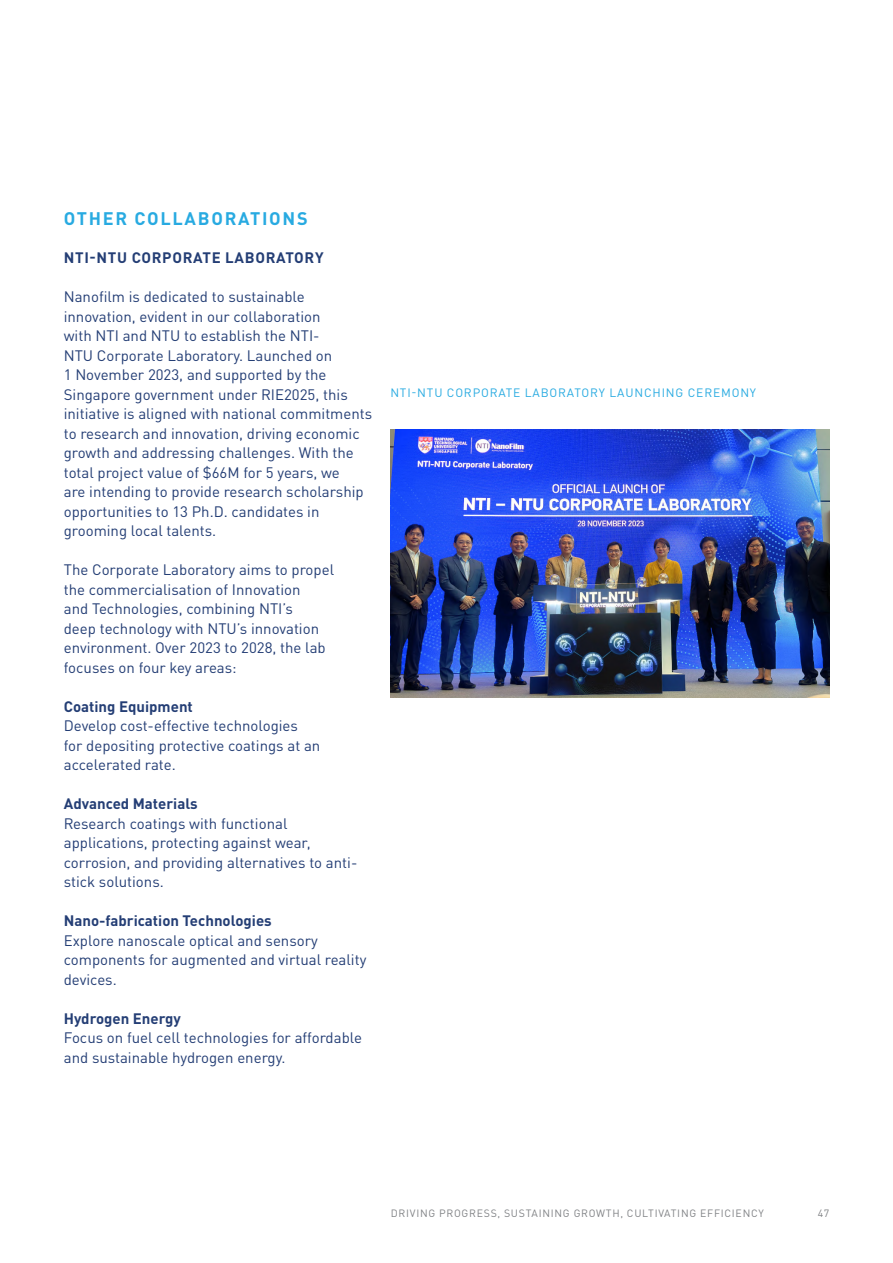
<style>
.page{position:relative;width:893px;height:1263px;background:#fff}
.page>*{position:absolute;margin:0;border:0;box-sizing:border-box;transform-origin:0 0}
.t1{font:700 18px "DIN Pro";letter-spacing:.095em;color:#28aae1}
.t2{font:15px/19.5px "DIN Pro";color:#243e75}
.t3{font:700 15px "DIN Pro";color:#243e75}
.t4{font:700 15px "DIN Pro";letter-spacing:.045em;color:#243e75}
.t5{font:12px "DIN Pro";letter-spacing:.07em;color:#28aae1}
.t6{font:10.5px "DIN Pro";letter-spacing:.07em;color:#808285}
</style>
<div class="page">
<img style="left:390px;top:430px;width:439px;height:267px">
<p class="t1" style="left:64px;top:204px;width:245px">OTHER COLLABORATIONS</p>
<p class="t4" style="left:64px;top:245px;width:261px">NTI-NTU CORPORATE LABORATORY</p>
<p class="t2" style="left:64px;top:286px;width:310px">Nanofilm is dedicated to sustainable innovation, evident in our collaboration<br>with NTI and NTU to establish the NTI-<br>NTU Corporate Laboratory. Launched on<br>1 November 2023, and supported by the Singapore government under RIE2025, this initiative is aligned with national commitments to research and innovation, driving economic growth and addressing challenges. With the total project value of $66M for 5 years, we<br>are intending to provide research scholarship opportunities to 13 Ph.D. candidates in grooming local talents.</p>
<p class="t2" style="left:64px;top:559px;width:272px">The Corporate Laboratory aims to propel the commercialisation of Innovation<br>and Technologies, combining NTI’s<br>deep technology with NTU’s innovation environment. Over 2023 to 2028, the lab focuses on four key areas:</p>
<p class="t3" style="left:64px;top:694px;width:131px">Coating Equipment</p>
<p class="t2" style="left:64px;top:715px;width:258px">Develop cost-effective technologies for depositing protective coatings at an accelerated rate.</p>
<p class="t3" style="left:64px;top:791px;width:135px">Advanced Materials</p>
<p class="t2" style="left:64px;top:812px;width:295px">Research coatings with functional applications, protecting against wear, corrosion, and providing alternatives to anti&shy;stick solutions.</p>
<p class="t3" style="left:64px;top:908px;width:210px">Nano-fabrication Technologies</p>
<p class="t2" style="left:64px;top:929px;width:304px">Explore nanoscale optical and sensory components for augmented and virtual reality devices.</p>
<p class="t3" style="left:64px;top:1006px;width:119px">Hydrogen Energy</p>
<p class="t2" style="left:64px;top:1027px;width:300px">Focus on fuel cell technologies for affordable and sustainable hydrogen energy.</p>
<p class="t5" style="left:390px;top:383px;width:367px">NTI-NTU CORPORATE LABORATORY LAUNCHING CEREMONY</p>
<p class="t6" style="left:391px;top:1205px;width:374px">DRIVING PROGRESS, SUSTAINING GROWTH, CULTIVATING EFFICIENCY</p>
<p class="t6" style="left:818px;top:1205px;width:13px">47</p>
</div>
